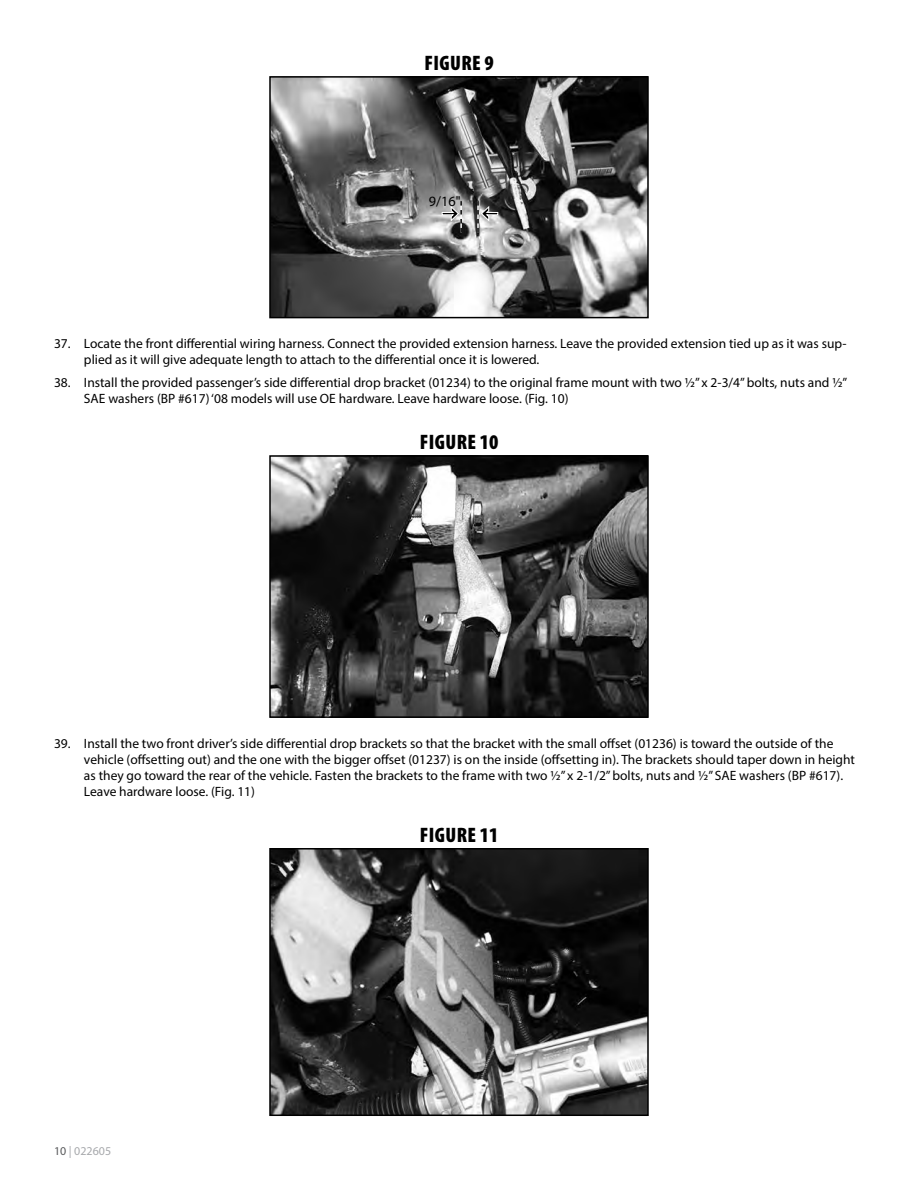
<style>
.page{position:relative;width:918px;height:1188px;background:#fff}
.page>*{position:absolute;margin:0;border:0;box-sizing:border-box;transform-origin:0 0}
.t1{font:900 condensed 21px "Myriad Pro";letter-spacing:.02em;color:#000}
.t2{font:14.25px "Myriad Pro";color:#000}
.t3{font:13.5px/16.2px "Myriad Pro";color:#000}
.t4{font:12px "Myriad Pro";color:#a7a9ac}
.s1{color:#58595b}
</style>
<div class="page">
<img style="left:272px;top:79px;width:374px;height:236px">
<div style="left:269px;top:76px;width:380px;height:242px;border:2px solid #000"></div>
<svg style="left:477px;top:201px;width:21px;height:31px"></svg>
<svg style="left:442px;top:201px;width:20px;height:31px"></svg>
<img style="left:272px;top:458px;width:374px;height:257px">
<div style="left:269px;top:455px;width:380px;height:263px;border:2px solid #000"></div>
<img style="left:272px;top:851px;width:374px;height:262px">
<div style="left:269px;top:848px;width:380px;height:268px;border:2px solid #000"></div>
<h1 class="t1" style="left:424px;top:51px;width:71px">FIGURE 9</h1>
<p class="t2" style="left:429px;top:192px;width:33px">9/16"</p>
<p class="t3" style="left:84px;top:335px;width:764px;text-indent:-30px">37. Locate the front differential wiring harness. Connect the provided extension harness. Leave the provided extension tied up as it was sup&shy;plied as it will give adequate length to attach to the differential once it is lowered.</p>
<p class="t3" style="left:84px;top:374px;width:765px;text-indent:-30px">38. Install the provided passenger’s side differential drop bracket (01234) to the original frame mount with two ½” x 2-3/4” bolts, nuts and ½”<br>SAE washers (BP #617) ‘08 models will use OE hardware. Leave hardware loose. (Fig. 10)</p>
<h1 class="t1" style="left:420px;top:430px;width:80px">FIGURE 10</h1>
<p class="t3" style="left:84px;top:735px;width:773px;text-indent:-30px">39. Install the two front driver’s side differential drop brackets so that the bracket with the small offset (01236) is toward the outside of the vehicle (offsetting out) and the one with the bigger offset (01237) is on the inside (offsetting in). The brackets should taper down in height as they go toward the rear of the vehicle. Fasten the brackets to the frame with two ½” x 2-1/2” bolts, nuts and ½” SAE washers (BP #617).<br>Leave hardware loose. (Fig. 11)</p>
<h1 class="t1" style="left:420px;top:823px;width:80px">FIGURE 11</h1>
<p class="t4" style="left:54px;top:1143px;width:59px"><span class="s1">10</span> | 022605</p>
</div>
